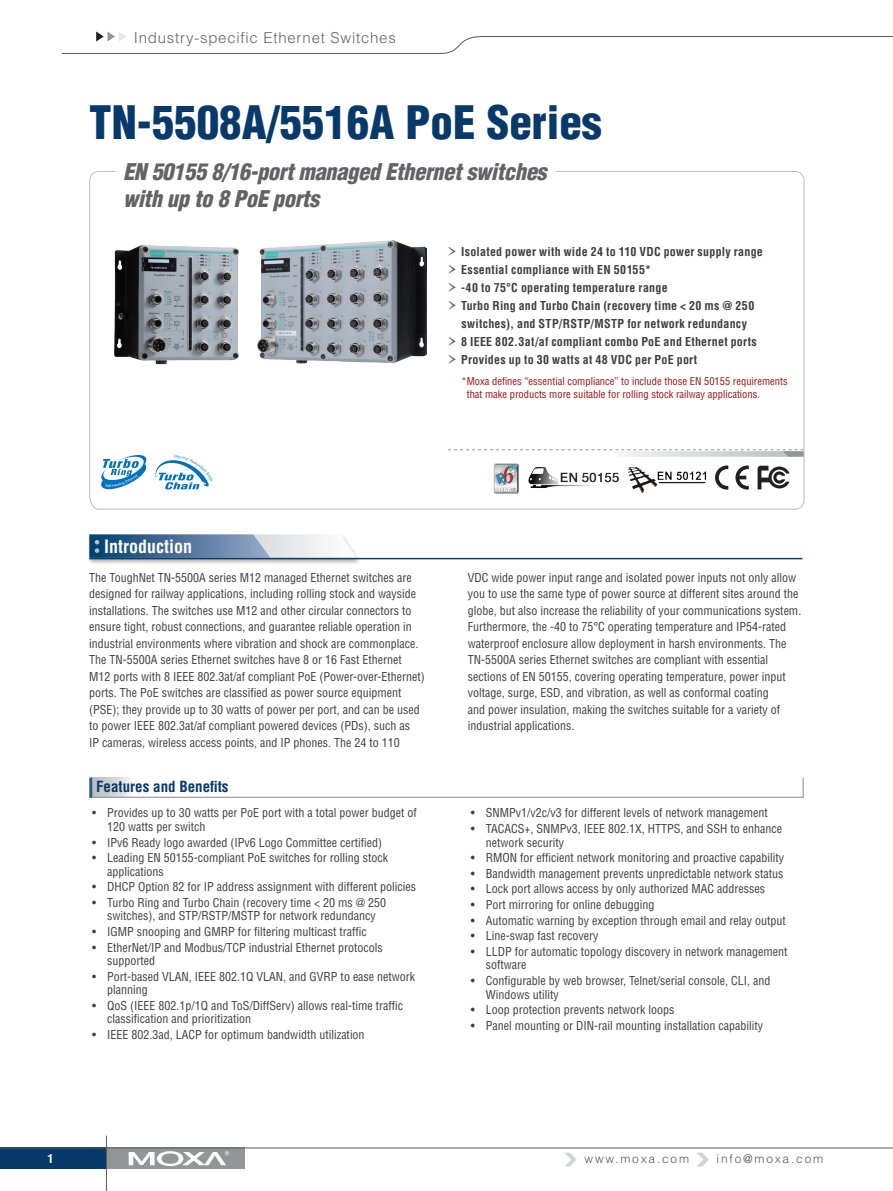
<style>
.page{position:relative;width:893px;height:1191px;background:#fff}
.page>*{position:absolute;margin:0;border:0;box-sizing:border-box;transform-origin:0 0}
.pro_name{font:900 condensed 45px "Helvetica";color:#08396b}
.pro_des{font:italic 900 condensed 22.5px "Helvetica";letter-spacing:-.015em;color:#636366}
.topic{font:700 condensed 18px "Helvetica";color:#fff}
.t1{font:300 15px "Helvetica";letter-spacing:.05em;color:#636366}
.t2{font:700 condensed 15px "Helvetica";color:#08396b}
.body{font:condensed 12px/16.5px "Helvetica";color:#3e3e3f}
.t3{font:700 condensed 12px/18px "Helvetica";letter-spacing:.02em;color:#3e3e3f}
.t4{font:300 12px "Helvetica";letter-spacing:.15em;color:#57585a}
.t5{font:700 condensed 12px "Helvetica";color:#fff}
.IND_features_note{font:condensed 10.5px/12.6px "Helvetica";color:#9a1317}
.s1{font-family:"Garamond Premr Pro";font-weight:400;font-stretch:normal;font-size:24px;color:#636366}
</style>
<div class="page">
<div style="left:0;top:1147px;width:106px;height:22px;background:#08396b"></div>
<div style="left:106px;top:1147px;width:138px;height:22px;background:#939598"></div>
<hr style="left:0;top:1147px;width:893px;height:1px;background:#57585a">
<svg style="left:129px;top:1151px;width:100px;height:15px"></svg>
<hr style="left:106px;top:1135px;width:1px;height:56px;background:#59595c">
<svg style="left:697px;top:1152px;width:12px;height:14px"></svg>
<svg style="left:565px;top:1152px;width:12px;height:14px"></svg>
<svg style="left:61px;top:32px;width:832px;height:22px"></svg>
<div style="left:87px;top:534px;width:274px;height:31px;background:#231f20;opacity:.35"></div>
<svg style="left:89px;top:534px;width:267px;height:24px"></svg>
<hr style="left:89px;top:558px;width:713px;height:1px;background:#004171">
<svg style="left:89px;top:171px;width:716px;height:339px"></svg>
<svg style="left:92px;top:778px;width:38px;height:18px"></svg>
<hr style="left:90px;top:796px;width:714px;height:2px;background:#939598">
<hr style="left:89px;top:778px;width:3px;height:19px;background:#2d5a88">
<hr style="left:802px;top:778px;width:2px;height:20px;background:#939598">
<svg style="left:448px;top:449px;width:356px;height:8px"></svg>
<svg style="left:715px;top:465px;width:13px;height:24px"></svg>
<svg style="left:735px;top:465px;width:14px;height:24px"></svg>
<svg style="left:758px;top:465px;width:32px;height:24px"></svg>
<img style="left:523px;top:461px;width:100px;height:35px">
<img style="left:628px;top:468px;width:81px;height:24px">
<svg style="left:155px;top:455px;width:58px;height:34px"></svg>
<svg style="left:101px;top:455px;width:45px;height:34px"></svg>
<img style="left:494px;top:463px;width:25px;height:30px">
<img style="left:115px;top:245px;width:124px;height:121px">
<img style="left:257px;top:241px;width:170px;height:127px">
<p class="t1" style="left:134px;top:29px;width:263px">Industry-specific Ethernet Switches</p>
<p class="pro_name" style="left:89px;top:94px;width:514px">TN-5508A/5516A PoE Series</p>
<p class="pro_des" style="left:123px;top:158px;width:425px">EN 50155 8/16-port managed Ethernet switches</p>
<p class="pro_des" style="left:123px;top:185px;width:198px">with up to 8 PoE ports</p>
<p class="topic" style="left:104px;top:535px;width:90px">Introduction</p>
<p class="t3" style="left:446px;top:242px;width:318px"><span class="s1">›</span> Isolated power with wide 24 to 110 VDC power supply range</p>
<p class="t3" style="left:446px;top:260px;width:206px"><span class="s1">›</span> Essential compliance with EN 50155*</p>
<p class="t3" style="left:446px;top:278px;width:223px"><span class="s1">›</span> -40 to 75°C operating temperature range</p>
<p class="t3" style="left:461px;top:296px;width:294px;text-indent:-15px"><span class="s1">›</span> Turbo Ring and Turbo Chain (recovery time &lt; 20 ms @ 250 switches), and STP/RSTP/MSTP for network redundancy</p>
<p class="t3" style="left:446px;top:332px;width:312px"><span class="s1">›</span> 8 IEEE 802.3at/af compliant combo PoE and Ethernet ports</p>
<p class="t3" style="left:446px;top:350px;width:252px"><span class="s1">›</span> Provides up to 30 watts at 48 VDC per PoE port</p>
<p class="IND_features_note" style="left:467px;top:375px;width:323px;text-indent:-5px">*Moxa defines “essential compliance” to include those EN 50155 requirements that make products more suitable for rolling stock railway applications.</p>
<p class="body" style="left:89px;top:569px;width:337px">The ToughNet TN-5500A series M12 managed Ethernet switches are designed for railway applications, including rolling stock and wayside installations. The switches use M12 and other circular connectors to ensure tight, robust connections, and guarantee reliable operation in industrial environments where vibration and shock are commonplace.<br>The TN-5500A series Ethernet switches have 8 or 16 Fast Ethernet M12 ports with 8 IEEE 802.3at/af compliant PoE (Power-over-Ethernet) ports. The PoE switches are classified as power source equipment (PSE); they provide up to 30 watts of power per port, and can be used to power IEEE 802.3at/af compliant powered devices (PDs), such as<br>IP cameras, wireless access points, and IP phones. The 24 to 110</p>
<p class="body" style="left:468px;top:569px;width:335px">VDC wide power input range and isolated power inputs not only allow you to use the same type of power source at different sites around the globe, but also increase the reliability of your communications system.<br>Furthermore, the -40 to 75°C operating temperature and IP54-rated waterproof enclosure allow deployment in harsh environments. The TN-5500A series Ethernet switches are compliant with essential sections of EN 50155, covering operating temperature, power input voltage, surge, ESD, and vibration, as well as conformal coating<br>and power insulation, making the switches suitable for a variety of industrial applications.</p>
<p class="t2" style="left:96px;top:777px;width:134px">Features and Benefits</p>
<p class="body" style="left:107px;top:806px;width:311px;line-height:13.5px;text-indent:-15px">• Provides up to 30 watts per PoE port with a total power budget of<br>120 watts per switch</p>
<p class="body" style="left:92px;top:833px;width:291px">• IPv6 Ready logo awarded (IPv6 Logo Committee certified)</p>
<p class="body" style="left:107px;top:850px;width:282px;line-height:13.5px;text-indent:-15px">• Leading EN 50155-compliant PoE switches for rolling stock applications</p>
<p class="body" style="left:92px;top:878px;width:325px">• DHCP Option 82 for IP address assignment with different policies</p>
<p class="body" style="left:92px;top:895px;width:295px;line-height:13.5px;text-align:center">• Turbo Ring and Turbo Chain (recovery time &lt; 20 ms @ 250 switches), and STP/RSTP/MSTP for network redundancy</p>
<p class="body" style="left:92px;top:923px;width:276px">• IGMP snooping and GMRP for filtering multicast traffic</p>
<p class="body" style="left:107px;top:940px;width:277px;line-height:13.5px;text-indent:-15px">• EtherNet/IP and Modbus/TCP industrial Ethernet protocols supported</p>
<p class="body" style="left:107px;top:969px;width:309px;line-height:13.5px;text-indent:-15px">• Port-based VLAN, IEEE 802.1Q VLAN, and GVRP to ease network planning</p>
<p class="body" style="left:107px;top:998px;width:297px;line-height:13.5px;text-indent:-15px">• QoS (IEEE 802.1p/1Q and ToS/DiffServ) allows real-time traffic classification and prioritization</p>
<p class="body" style="left:92px;top:1026px;width:274px">• IEEE 802.3ad, LACP for optimum bandwidth utilization</p>
<p class="body" style="left:471px;top:804px;width:298px">• SNMPv1/v2c/v3 for different levels of network management</p>
<p class="body" style="left:486px;top:821px;width:298px;line-height:13.5px;text-indent:-15px">• TACACS+, SNMPv3, IEEE 802.1X, HTTPS, and SSH to enhance network security</p>
<p class="body" style="left:471px;top:849px;width:315px">• RMON for efficient network monitoring and proactive capability</p>
<p class="body" style="left:471px;top:865px;width:314px">• Bandwidth management prevents unpredictable network status</p>
<p class="body" style="left:471px;top:880px;width:296px">• Lock port allows access by only authorized MAC addresses</p>
<p class="body" style="left:471px;top:896px;width:185px">• Port mirroring for online debugging</p>
<p class="body" style="left:471px;top:911px;width:316px">• Automatic warning by exception through email and relay output</p>
<p class="body" style="left:471px;top:927px;width:129px">• Line-swap fast recovery</p>
<p class="body" style="left:486px;top:944px;width:303px;line-height:13.5px;text-indent:-15px">• LLDP for automatic topology discovery in network management software</p>
<p class="body" style="left:486px;top:973px;width:286px;line-height:13.5px;text-indent:-15px">• Configurable by web browser, Telnet/serial console, CLI, and<br>Windows utility</p>
<p class="body" style="left:471px;top:1001px;width:205px">• Loop protection prevents network loops</p>
<p class="body" style="left:471px;top:1017px;width:294px">• Panel mounting or DIN-rail mounting installation capability</p>
<p class="t5" style="left:47px;top:1151px;width:8px">1</p>
<p class="t4" style="left:585px;top:1151px;width:106px">www.moxa.com</p>
<p class="t4" style="left:717px;top:1151px;width:108px">info@moxa.com</p>
</div>
